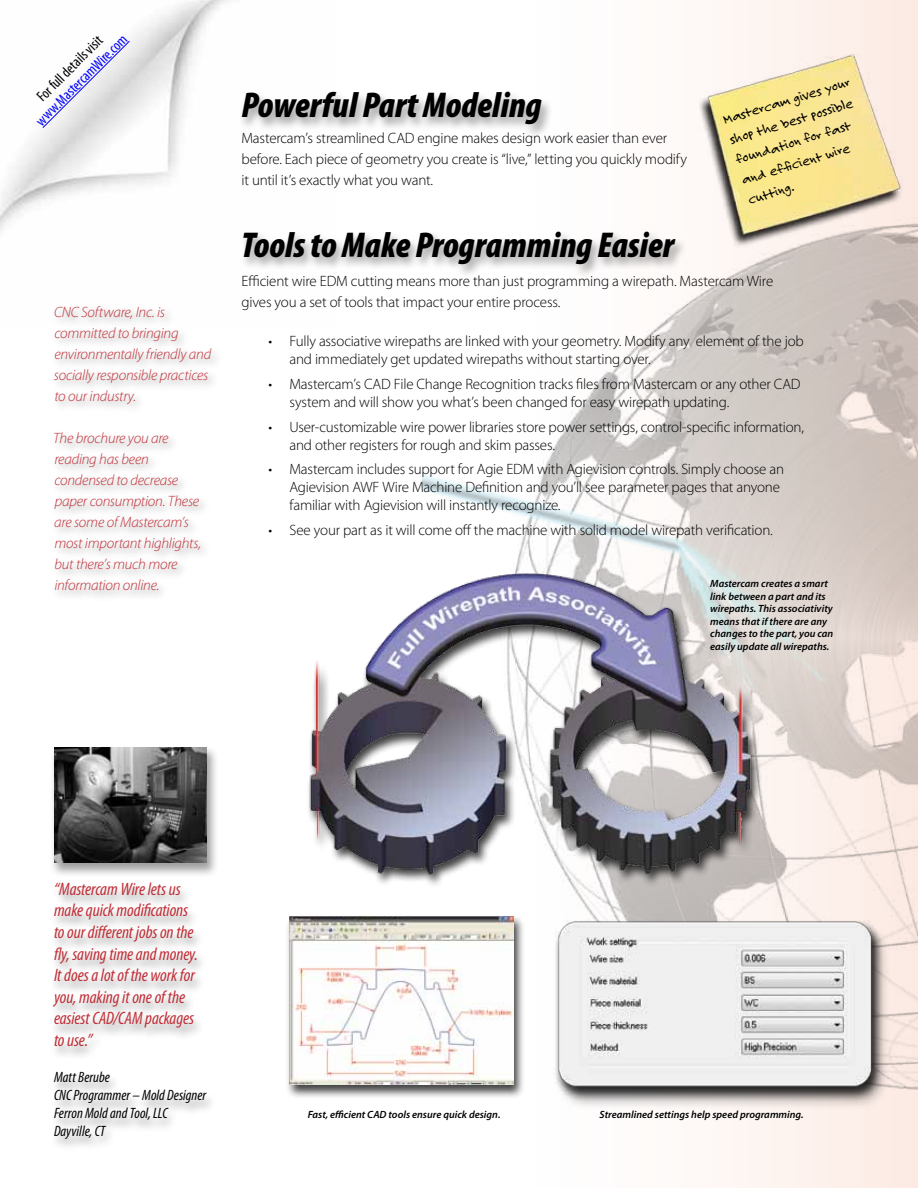
<style>
.page{position:relative;width:918px;height:1188px;background:#fff}
.page>*{position:absolute;margin:0;border:0;box-sizing:border-box;transform-origin:0 0}
.t1{font:italic 900 condensed 36px "Myriad Pro";color:#000}
.t2{font:italic condensed 18px/21.6px "Myriad Pro";letter-spacing:-.005em;color:#c02f38}
.t3{font:300 15px/18px "Myriad Pro";letter-spacing:-.015em;color:#000}
.t4{font:italic 300 15px/21px "Myriad Pro";letter-spacing:-.015em;color:#c02f38}
.t5{font:15px/21px "Felt Tip Roman";color:#000}
.t6{font:italic condensed 15px/18px "Myriad Pro";color:#000}
.t7{font:condensed 15px "Myriad Pro";color:#00f}
.t8{font:condensed 15px "Myriad Pro";color:#000}
.t9{font:italic 600 10.5px/12.6px "Myriad Pro";color:#000}
</style>
<div class="page">
<div style="left:514px;top:0;width:404px;height:1188px;background:linear-gradient(to right,#fff,#fcece5)"></div>
<img style="left:422px;top:79px;width:496px;height:1106px">
<img style="left:0;top:0;width:228px;height:231px">
<svg style="left:42px;top:40px;width:89px;height:89px"></svg>
<div style="left:50px;top:881px;width:168px;height:272px;background:#000;opacity:.38"></div>
<div style="left:51px;top:303px;width:172px;height:299px;background:#000;opacity:.41"></div>
<div style="left:238px;top:90px;width:315px;height:49px;background:#000;opacity:.38"></div>
<div style="left:240px;top:230px;width:447px;height:49px;background:#000;opacity:.38"></div>
<div style="left:49px;top:746px;width:170px;height:131px;background:#000;opacity:.38"></div>
<img style="left:54px;top:747px;width:153px;height:116px">
<img style="left:308px;top:547px;width:495px;height:381px">
<div style="left:552px;top:920px;width:340px;height:192px;background:#000;opacity:.75"></div>
<img style="left:536px;top:902px;width:348px;height:205px">
<div style="left:285px;top:915px;width:241px;height:184px;background:#000;opacity:.75"></div>
<img style="left:289px;top:916px;width:225px;height:169px">
<img style="left:699px;top:48px;width:209px;height:208px">
<p class="t8" style="left:33px;top:92px;width:88px;rotate:-45deg">For full details visit</p>
<p class="t7" style="left:32px;top:117px;width:124px;rotate:-45deg">www.MastercamWire.com</p>
<p class="t4" style="left:54px;top:302px;width:159px">CNC Software, Inc. is committed to bringing environmentally friendly and socially responsible practices to our industry.</p>
<p class="t4" style="left:53px;top:428px;width:149px">The brochure you are reading has been condensed to decrease paper consumption. These are some of Mastercam’s most important highlights, but there’s much more information online.</p>
<h1 class="t1" style="left:242px;top:85px;width:302px">Powerful Part Modeling</h1>
<p class="t3" style="left:242px;top:127px;width:447px;line-height:21px">Mastercam’s streamlined CAD engine makes design work easier than ever before. Each piece of geometry you create is “live,” letting you quickly modify it until it’s exactly what you want.</p>
<h1 class="t1" style="left:242px;top:225px;width:434px">Tools to Make Programming Easier</h1>
<p class="t5" style="left:720px;top:109px;width:133px;rotate:-17deg">Mastercam gives your shop the best possible foundation for fast and effi cient wire cutting.</p>
<p class="t3" style="left:242px;top:270px;width:533px;line-height:21px">Efficient wire EDM cutting means more than just programming a wirepath. Mastercam Wire gives you a set of tools that impact your entire process.</p>
<p class="t3" style="left:290px;top:332px;width:516px;text-indent:-21px">• Fully associative wirepaths are linked with your geometry. Modify any element of the job and immediately get updated wirepaths without starting over.</p>
<p class="t3" style="left:290px;top:375px;width:513px;text-indent:-21px">• Mastercam’s CAD File Change Recognition tracks files from Mastercam or any other CAD system and will show you what’s been changed for easy wirepath updating.</p>
<p class="t3" style="left:290px;top:417px;width:516px;text-indent:-21px">• User-customizable wire power libraries store power settings, control-specific information, and other registers for rough and skim passes.</p>
<p class="t3" style="left:290px;top:460px;width:496px;text-indent:-21px">• Mastercam includes support for Agie EDM with Agievision controls. Simply choose an<br>Agievision AWF Wire Machine Definition and you’ll see parameter pages that anyone familiar with Agievision will instantly recognize.</p>
<p class="t3" style="left:268px;top:521px;width:506px">• See your part as it will come off the machine with solid model wirepath verification.</p>
<p class="t9" style="left:710px;top:577px;width:125px">Mastercam creates a smart link between a part and its wirepaths. This associativity means that if there are any changes to the part, you can easily update all wirepaths.</p>
<p class="t2" style="left:54px;top:878px;width:146px">“Mastercam Wire lets us make quick modifications to our different jobs on the fly, saving time and money.<br>It does a lot of the work for you, making it one of the easiest CAD/CAM packages to use.”</p>
<p class="t6" style="left:54px;top:1068px;width:154px">Matt Berube<br>CNC Programmer – Mold Designer<br>Ferron Mold and Tool, LLC<br>Dayville, CT</p>
<p class="t9" style="left:308px;top:1108px;width:194px">Fast, efficient CAD tools ensure quick design.</p>
<p class="t9" style="left:600px;top:1108px;width:206px">Streamlined settings help speed programming.</p>
</div>
